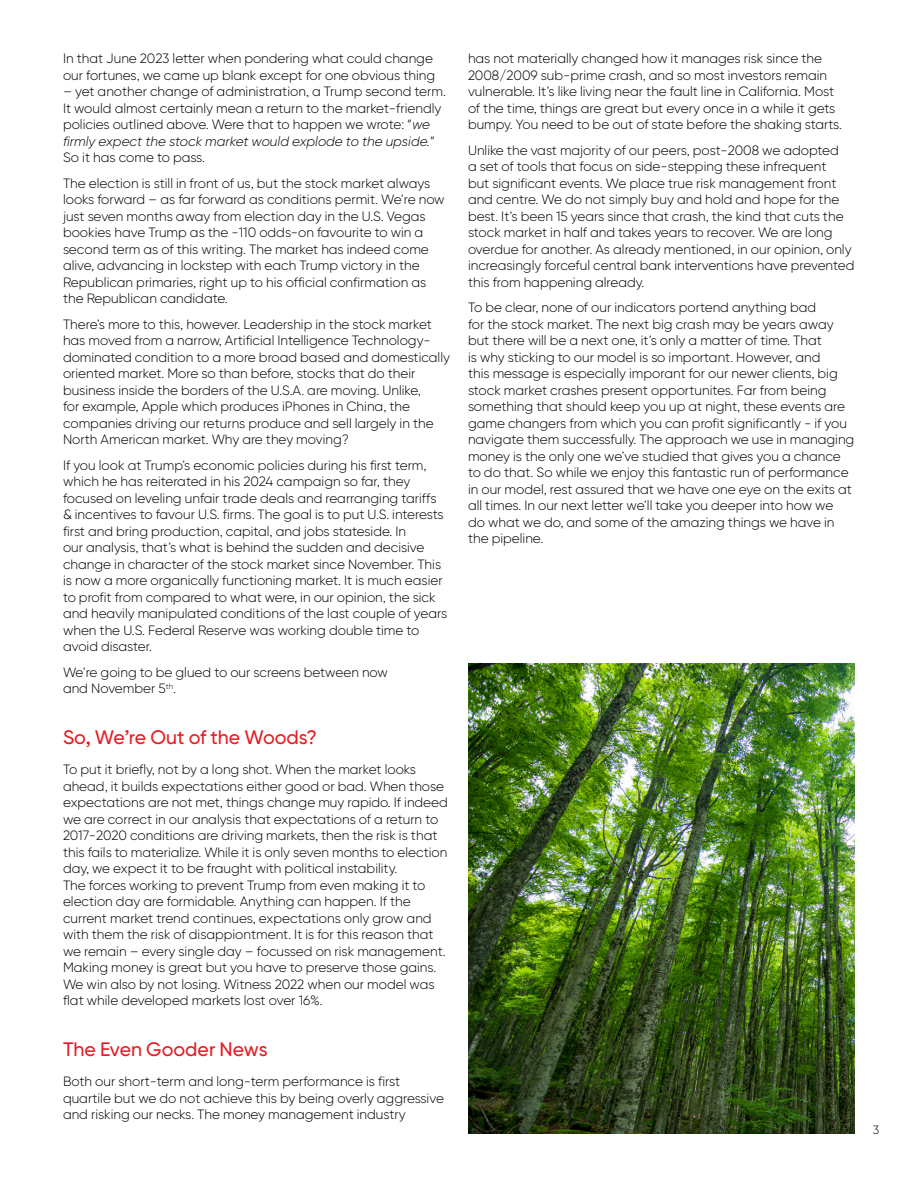
<style>
.page{position:relative;width:918px;height:1188px;background:#fff}
.page>*{position:absolute;margin:0;border:0;box-sizing:border-box;transform-origin:0 0}
.t1{font:500 19.5px "Gilroy BN";color:#e41c23}
.t2{font:300 13.5px/16.5px "Gilroy BN";color:#000}
.t3{font:300 12px "Gilroy BN";color:#000}
.s1{font-style:italic}
</style>
<div class="page">
<img style="left:468px;top:663px;width:387px;height:471px">
<p class="t2" style="left:63px;top:50px;width:374px">In that June 2023 letter when pondering what could change our fortunes, we came up blank except for one obvious thing</p>
<p class="t2" style="left:63px;top:83px;width:384px">– yet another change of administration, a Trump second term.<br>It would almost certainly mean a return to the market-friendly policies outlined above. Were that to happen we wrote: “<span class="s1">we firmly expect the stock market would explode to the upside.</span>” So it has come to pass.</p>
<p class="t2" style="left:63px;top:175px;width:383px">The election is still in front of us, but the stock market always looks forward – as far forward as conditions permit. We’re now just seven months away from election day in the U.S. Vegas bookies have Trump as the -110 odds-on favourite to win a second term as of this writing. The market has indeed come alive, advancing in lockstep with each Trump victory in the Republican primaries, right up to his official confirmation as the Republican candidate.</p>
<p class="t2" style="left:63px;top:316px;width:389px">There’s more to this, however. Leadership in the stock market has moved from a narrow, Artificial Intelligence Technology&shy;dominated condition to a more broad based and domestically oriented market. More so than before, stocks that do their business inside the borders of the U.S.A. are moving. Unlike,<br>for example, Apple which produces iPhones in China, the companies driving our returns produce and sell largely in the North American market. Why are they moving?</p>
<p class="t2" style="left:63px;top:457px;width:386px">If you look at Trump’s economic policies during his first term, which he has reiterated in his 2024 campaign so far, they focused on leveling unfair trade deals and rearranging tariffs &amp; incentives to favour U.S. firms. The goal is to put U.S. interests first and bring production, capital, and jobs stateside. In<br>our analysis, that’s what is behind the sudden and decisive change in character of the stock market since November. This is now a more organically functioning market. It is much easier to profit from compared to what were, in our opinion, the sick and heavily manipulated conditions of the last couple of years when the U.S. Federal Reserve was working double time to avoid disaster.</p>
<p class="t2" style="left:63px;top:664px;width:327px">We’re going to be glued to our screens between now and November 5<sup>th</sup>.</p>
<h2 class="t1" style="left:63px;top:726px;width:256px">So, We’re Out of the Woods?</h2>
<p class="t2" style="left:63px;top:761px;width:386px">To put it briefly, not by a long shot. When the market looks ahead, it builds expectations either good or bad. When those expectations are not met, things change muy rapido. If indeed we are correct in our analysis that expectations of a return to 2017-2020 conditions are driving markets, then the risk is that this fails to materialize. While it is only seven months to election day, we expect it to be fraught with political instability.<br>The forces working to prevent Trump from even making it to election day are formidable. Anything can happen. If the current market trend continues, expectations only grow and with them the risk of disappiontment. It is for this reason that we remain – every single day – focussed on risk management.<br>Making money is great but you have to preserve those gains.<br>We win also by not losing. Witness 2022 when our model was flat while developed markets lost over 16%.</p>
<h2 class="t1" style="left:63px;top:1038px;width:206px">The Even Gooder News</h2>
<p class="t2" style="left:63px;top:1073px;width:382px">Both our short-term and long-term performance is first quartile but we do not achieve this by being overly aggressive and risking our necks. The money management industry</p>
<p class="t2" style="left:468px;top:50px;width:376px">has not materially changed how it manages risk since the 2008/2009 sub-prime crash, and so most investors remain vulnerable. It’s like living near the fault line in California. Most of the time, things are great but every once in a while it gets bumpy. You need to be out of state before the shaking starts.</p>
<p class="t2" style="left:468px;top:142px;width:388px">Unlike the vast majority of our peers, post-2008 we adopted<br>a set of tools that focus on side-stepping these infrequent<br>but significant events. We place true risk management front and centre. We do not simply buy and hold and hope for the best. It’s been 15 years since that crash, the kind that cuts the stock market in half and takes years to recover. We are long overdue for another. As already mentioned, in our opinion, only increasingly forceful central bank interventions have prevented this from happening already.</p>
<p class="t2" style="left:468px;top:299px;width:388px">To be clear, none of our indicators portend anything bad<br>for the stock market. The next big crash may be years away but there will be a next one, it’s only a matter of time. That<br>is why sticking to our model is so important. However, and<br>this message is especially imporant for our newer clients, big stock market crashes present opportunites. Far from being something that should keep you up at night, these events are game changers from which you can profit significantly - if you navigate them successfully. The approach we use in managing money is the only one we’ve studied that gives you a chance to do that. So while we enjoy this fantastic run of performance in our model, rest assured that we have one eye on the exits at all times. In our next letter we’ll take you deeper into how we<br>do what we do, and some of the amazing things we have in the pipeline.</p>
<p class="t3" style="left:873px;top:1122px;width:8px">3</p>
</div>
